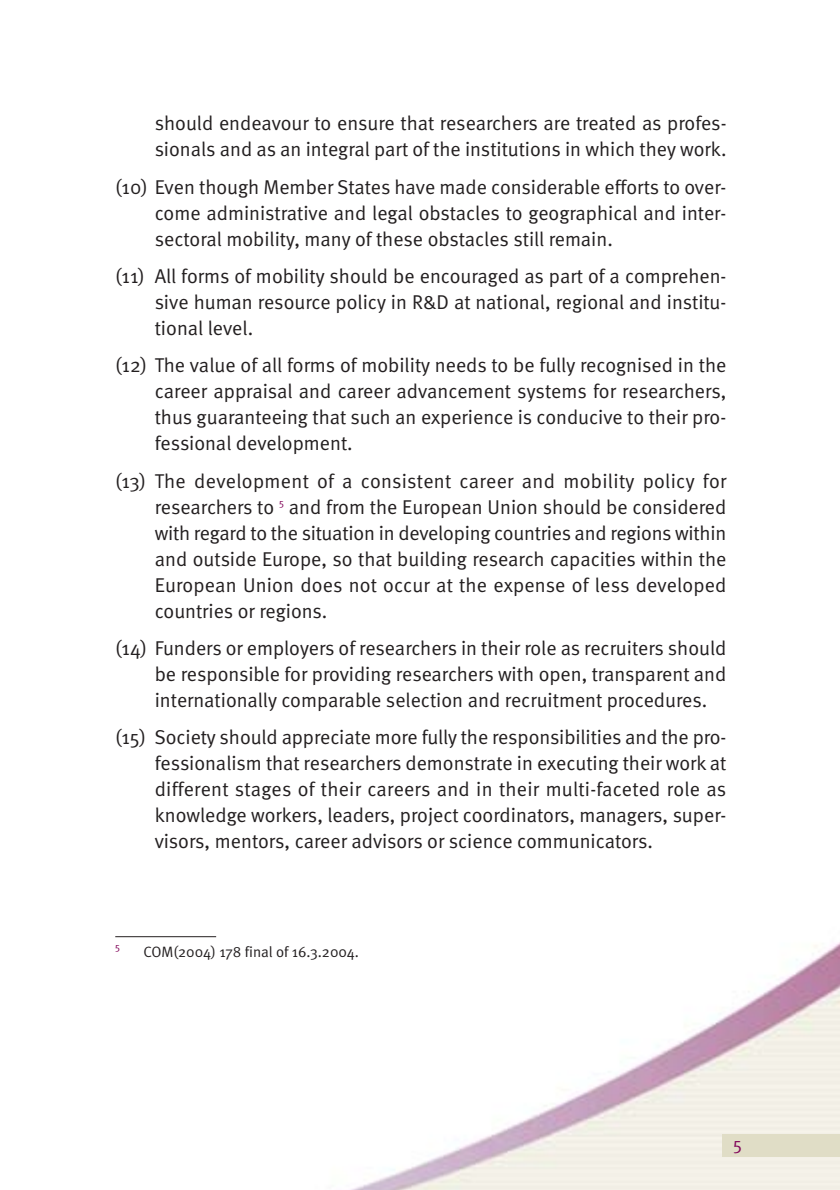
<style>
.page{position:relative;width:840px;height:1190px;background:#fff}
.page>*{position:absolute;margin:0;border:0;box-sizing:border-box;transform-origin:0 0}
.t1{font:20px/26px "Meta Normal";color:#231f20;text-align:justify}
.t2{font:18px "Meta Normal";color:#83085b}
.t3{font:15px "Meta Normal";color:#231f20}
.t4{font:10px "Meta Normal";color:#83085b}
</style>
<div class="page">
<img style="left:351px;top:942px;width:489px;height:248px">
<div style="left:723px;top:1134px;width:117px;height:23px;background:#e0ddc6"></div>
<div style="left:113px;top:906px;width:615px;height:59px;background:#fff"></div>
<hr style="left:115px;top:936px;width:101px;height:1px;background:#231f20">
<p class="t1" style="left:155px;top:112px;width:573px">should endeavour to ensure that researchers are treated as profes&shy;sionals and as an integral part of the institutions in which they work.</p>
<p class="t1" style="left:155px;top:175px;width:573px;text-indent:-40px">(10) Even though Member States have made considerable efforts to over&shy;come administrative and legal obstacles to geographical and inter&shy;sectoral mobility, many of these obstacles still remain.</p>
<p class="t1" style="left:155px;top:264px;width:573px;text-indent:-40px">(11) All forms of mobility should be encouraged as part of a comprehen&shy;sive human resource policy in R&amp;D at national, regional and institu&shy;tional level.</p>
<p class="t1" style="left:155px;top:354px;width:573px;text-indent:-40px">(12) The value of all forms of mobility needs to be fully recognised in the career appraisal and career advancement systems for researchers, thus guaranteeing that such an experience is conducive to their pro&shy;fessional development.</p>
<p class="t1" style="left:155px;top:469px;width:573px;text-indent:-39px">(13) The development of a consistent career and mobility policy for researchers to <sup>5</sup> and from the European Union should be considered with regard to the situation in developing countries and regions within and outside Europe, so that building research capacities within the European Union does not occur at the expense of less developed countries or regions.</p>
<p class="t1" style="left:155px;top:636px;width:573px;text-indent:-39px">(14) Funders or employers of researchers in their role as recruiters should be responsible for providing researchers with open, transparent and internationally comparable selection and recruitment procedures.</p>
<p class="t1" style="left:155px;top:726px;width:573px;text-indent:-39px">(15) Society should appreciate more fully the responsibilities and the pro&shy;fessionalism that researchers demonstrate in executing their work at different stages of their careers and in their multi-faceted role as knowledge workers, leaders, project coordinators, managers, super&shy;visors, mentors, career advisors or science communicators.</p>
<p class="t4" style="left:115px;top:943px;width:6px">5</p>
<p class="t3" style="left:144px;top:946px;width:217px">COM(2004) 178 final of 16.3.2004.</p>
<p class="t2" style="left:733px;top:1136px;width:10px">5</p>
</div>
